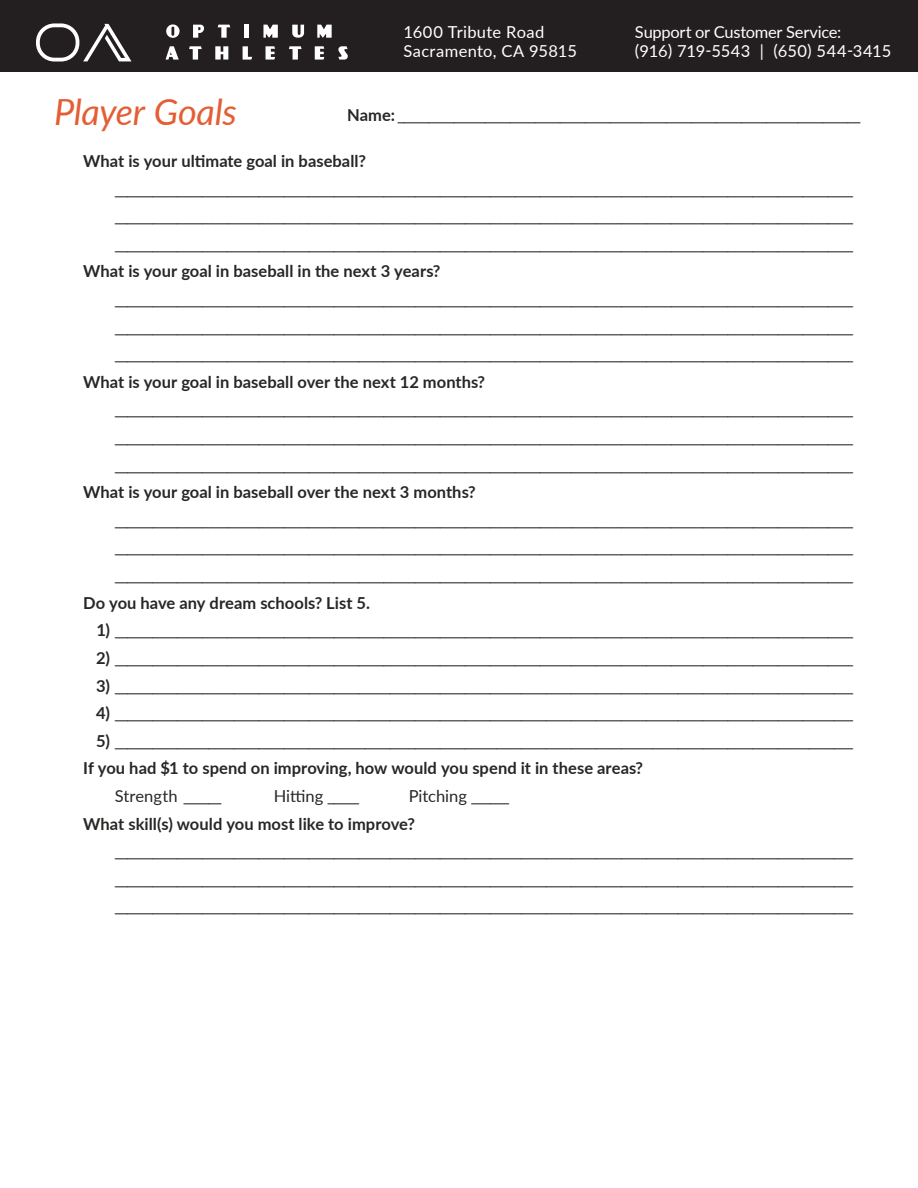
<style>
.page{position:relative;width:918px;height:1188px;background:#fff}
.page>*{position:absolute;margin:0;border:0;box-sizing:border-box;transform-origin:0 0}
.t1{font:italic 36px "Lato";letter-spacing:-.01em;color:#e45c32}
.t2{font:16.5px/27.6px "Lato";color:#262825;text-align:justify}
.t3{font:700 16.5px "Lato";letter-spacing:.005em;color:#262825}
.t4{font:16.5px/19.5px "Lato";letter-spacing:-.015em;color:#fff}
.t5{font:16.5px/19.5px "Lato";letter-spacing:.01em;color:#fff}
.s1{font-weight:700}
</style>
<div class="page">
<div style="left:0;top:0;width:918px;height:72px;background:#231f20"></div>
<svg style="left:36px;top:23px;width:95px;height:38px"></svg>
<svg style="left:166px;top:24px;width:14px;height:14px"></svg>
<svg style="left:263px;top:25px;width:15px;height:13px"></svg>
<svg style="left:317px;top:25px;width:15px;height:13px"></svg>
<svg style="left:292px;top:25px;width:12px;height:13px"></svg>
<svg style="left:193px;top:25px;width:11px;height:13px"></svg>
<svg style="left:218px;top:25px;width:12px;height:13px"></svg>
<div style="left:244px;top:25px;width:5px;height:13px;background:#fff"></div>
<svg style="left:215px;top:46px;width:13px;height:14px"></svg>
<svg style="left:166px;top:46px;width:13px;height:14px"></svg>
<svg style="left:266px;top:46px;width:9px;height:14px"></svg>
<svg style="left:315px;top:46px;width:9px;height:14px"></svg>
<svg style="left:338px;top:46px;width:10px;height:14px"></svg>
<svg style="left:189px;top:46px;width:13px;height:14px"></svg>
<svg style="left:289px;top:46px;width:13px;height:14px"></svg>
<svg style="left:243px;top:46px;width:9px;height:14px"></svg>
<p class="t5" style="left:404px;top:21px;width:175px">1600 Tribute Road<br>Sacramento, CA 95815</p>
<p class="t4" style="left:635px;top:21px;width:258px">Support or Customer Service:<br>(916) 719-5543 | (650) 544-3415</p>
<h1 class="t1" style="left:54px;top:86px;width:184px">Player Goals</h1>
<p class="t3" style="left:83px;top:149px;width:284px">What is your ultimate goal in baseball?</p>
<p class="t2" style="left:114px;top:174px;width:741px">______________________________________________________________________________________________________________________ ______________________________________________________________________________________________________________________ ______________________________________________________________________________________________________________________</p>
<p class="t3" style="left:83px;top:259px;width:359px">What is your goal in baseball in the next 3 years?</p>
<p class="t2" style="left:114px;top:285px;width:741px">______________________________________________________________________________________________________________________ ______________________________________________________________________________________________________________________ ______________________________________________________________________________________________________________________</p>
<p class="t3" style="left:83px;top:370px;width:404px">What is your goal in baseball over the next 12 months?</p>
<p class="t2" style="left:114px;top:395px;width:741px">______________________________________________________________________________________________________________________ ______________________________________________________________________________________________________________________ ______________________________________________________________________________________________________________________</p>
<p class="t3" style="left:83px;top:480px;width:394px">What is your goal in baseball over the next 3 months?</p>
<p class="t2" style="left:114px;top:505px;width:741px">______________________________________________________________________________________________________________________ ______________________________________________________________________________________________________________________ ______________________________________________________________________________________________________________________</p>
<p class="t3" style="left:83px;top:591px;width:288px">Do you have any dream schools? List 5.</p>
<p class="t2" style="left:96px;top:616px;width:759px"><span class="s1">1)</span> ______________________________________________________________________________________________________________________</p>
<p class="t2" style="left:96px;top:643px;width:759px"><span class="s1">2)</span> ______________________________________________________________________________________________________________________</p>
<p class="t2" style="left:96px;top:671px;width:759px"><span class="s1">3)</span> ______________________________________________________________________________________________________________________</p>
<p class="t2" style="left:96px;top:699px;width:759px"><span class="s1">4)</span> ______________________________________________________________________________________________________________________</p>
<p class="t2" style="left:83px;top:726px;width:772px;text-indent:13px"><span class="s1">5)</span> ______________________________________________________________________________________________________________________<br><span class="s1">If you had $1 to spend on improving, how would you spend it in these areas?</span></p>
<p class="t2" style="left:115px;top:781px;width:109px">Strength ______</p>
<p class="t2" style="left:274px;top:781px;width:87px">Hitting _____</p>
<p class="t2" style="left:409px;top:781px;width:103px">Pitching ______</p>
<p class="t3" style="left:83px;top:811px;width:333px">What skill(s) would you most like to improve?</p>
<p class="t2" style="left:114px;top:837px;width:741px">______________________________________________________________________________________________________________________ ______________________________________________________________________________________________________________________ ______________________________________________________________________________________________________________________</p>
<p class="t2" style="left:347px;top:101px;width:516px"><span class="s1">Name:</span> __________________________________________________________________________</p>
</div>
